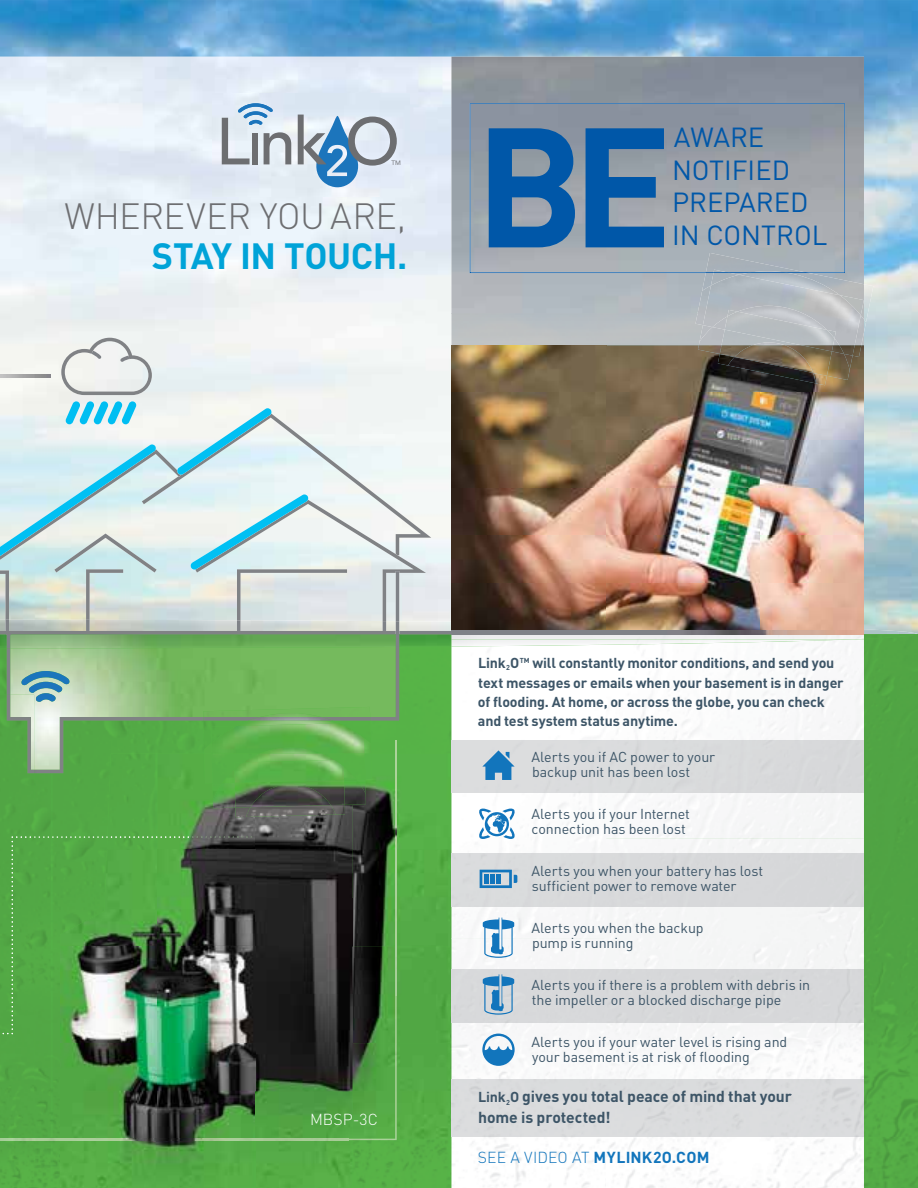
<style>
.page{position:relative;width:918px;height:1188px;background:#fff}
.page>*{position:absolute;margin:0;border:0;box-sizing:border-box;transform-origin:0 0}
.t1{font:700 167.25px "DIN Pro";color:#0057a8}
.t2{font:300 36.15px "DIN Pro";letter-spacing:-.01em;color:#6d6e71}
.t3{font:700 36.15px "DIN Pro";letter-spacing:-.01em;color:#00a3d8}
.t4{font:27.3px/32.5px "DIN Pro";color:#0057a8}
.t5{font:700 15.75px/20.2px "DIN Pro";letter-spacing:-.005em;color:#3d5567}
.t6{font:700 15.75px "DIN Pro";letter-spacing:.015em;color:#1275bc}
.t7{font:300 15.75px "DIN Pro";letter-spacing:.005em;color:#fff}
.t8{font:14.25px/15px "DIN Pro";letter-spacing:-.005em;color:#3d5567}
.t9{font:700 14.25px/19.5px "DIN Pro";letter-spacing:-.01em;color:#3d5567}
.t10{font:6.45px "Avenir";color:#6d6e71}
.s1{font-size:14.25px}
.s2{font-weight:300}
</style>
<div class="page">
<img style="left:0;top:0;width:918px;height:629px">
<img style="left:864px;top:629px;width:54px;height:559px">
<div style="left:399px;top:647px;width:52px;height:138px;background:#57b347"></div>
<img style="left:0;top:648px;width:51px;height:540px">
<img style="left:51px;top:773px;width:56px;height:12px">
<img style="left:450px;top:785px;width:1px;height:403px">
<div style="left:51px;top:785px;width:56px;height:51px;background:#52a845"></div>
<img style="left:51px;top:1034px;width:9px;height:154px">
<svg style="left:34px;top:1139px;width:26px;height:1px"></svg>
<img style="left:0;top:57px;width:251px;height:563px">
<img style="left:251px;top:57px;width:200px;height:50px">
<img style="left:402px;top:107px;width:49px;height:513px">
<img style="left:251px;top:197px;width:151px;height:216px">
<img style="left:0;top:620px;width:451px;height:11px">
<img style="left:451px;top:57px;width:413px;height:256px">
<div style="left:451px;top:313px;width:249px;height:32px;background:#bbc0c2"></div>
<img style="left:451px;top:647px;width:155px;height:541px">
<svg style="left:852px;top:639px;width:12px;height:1px"></svg>
<div style="left:451px;top:1079px;width:413px;height:57px;background:#dadcdd"></div>
<div style="left:451px;top:969px;width:413px;height:53px;background:#d7d8da"></div>
<div style="left:451px;top:854px;width:413px;height:52px;background:#d7d8da"></div>
<div style="left:451px;top:740px;width:413px;height:53px;background:#dadbdc"></div>
<img style="left:451px;top:345px;width:413px;height:286px">
<img style="left:107px;top:773px;width:148px;height:77px">
<img style="left:353px;top:754px;width:97px;height:434px">
<img style="left:255px;top:808px;width:98px;height:380px">
<img style="left:60px;top:850px;width:195px;height:338px">
<img style="left:395px;top:773px;width:2px;height:222px">
<img style="left:349px;top:995px;width:48px;height:145px">
<img style="left:60px;top:1139px;width:289px;height:1px">
<img style="left:0;top:695px;width:34px;height:493px">
<img style="left:0;top:1139px;width:34px;height:1px">
<img style="left:0;top:836px;width:252px;height:198px">
<img style="left:12px;top:836px;width:1px;height:198px">
<img style="left:10px;top:635px;width:386px;height:60px">
<img style="left:142px;top:413px;width:289px;height:142px">
<img style="left:0;top:449px;width:181px;height:171px">
<img style="left:54px;top:534px;width:103px;height:39px">
<img style="left:195px;top:500px;width:231px;height:121px">
<svg style="left:383px;top:621px;width:3px;height:10px"></svg>
<img style="left:86px;top:569px;width:37px;height:51px">
<svg style="left:86px;top:620px;width:4px;height:11px"></svg>
<img style="left:237px;top:569px;width:110px;height:51px">
<svg style="left:237px;top:620px;width:4px;height:11px"></svg>
<img style="left:399px;top:631px;width:500px;height:4px">
<img style="left:0;top:631px;width:396px;height:4px">
<img style="left:34px;top:647px;width:365px;height:126px">
<img style="left:396px;top:571px;width:3px;height:50px">
<svg style="left:396px;top:621px;width:3px;height:26px"></svg>
<img style="left:7px;top:634px;width:3px;height:61px">
<svg style="left:5px;top:620px;width:5px;height:14px"></svg>
<img style="left:7px;top:695px;width:27px;height:78px">
<svg style="left:150px;top:444px;width:6px;height:7px"></svg>
<img style="left:177px;top:408px;width:95px;height:67px">
<img style="left:190px;top:494px;width:118px;height:76px">
<img style="left:123px;top:401px;width:14px;height:23px">
<img style="left:109px;top:401px;width:14px;height:23px">
<img style="left:95px;top:401px;width:14px;height:23px">
<img style="left:81px;top:401px;width:14px;height:23px">
<img style="left:65px;top:401px;width:16px;height:23px">
<img style="left:0;top:374px;width:51px;height:4px">
<img style="left:35px;top:693px;width:21px;height:9px">
<img style="left:21px;top:671px;width:49px;height:14px">
<img style="left:29px;top:682px;width:34px;height:11px">
<img style="left:61px;top:338px;width:91px;height:57px">
<svg style="left:470px;top:103px;width:375px;height:170px;background:#99a1aa"></svg>
<img style="left:850px;top:356px;width:3px;height:24px">
<img style="left:699px;top:327px;width:4px;height:18px">
<img style="left:698px;top:345px;width:152px;height:35px">
<img style="left:718px;top:354px;width:109px;height:31px">
<img style="left:720px;top:345px;width:112px;height:31px">
<img style="left:728px;top:357px;width:88px;height:26px">
<img style="left:734px;top:345px;width:79px;height:28px">
<div style="left:706px;top:253px;width:99px;height:19px;background:#a8b1b8"></div>
<img style="left:864px;top:284px;width:9px;height:38px">
<img style="left:711px;top:270px;width:28px;height:5px">
<svg style="left:713px;top:272px;width:18px;height:1px"></svg>
<img style="left:861px;top:295px;width:3px;height:20px">
<img style="left:739px;top:271px;width:101px;height:4px">
<img style="left:747px;top:272px;width:41px;height:1px">
<img style="left:695px;top:286px;width:8px;height:39px">
<img style="left:861px;top:315px;width:3px;height:4px">
<svg style="left:853px;top:319px;width:13px;height:38px"></svg>
<img style="left:703px;top:275px;width:158px;height:70px">
<img style="left:839px;top:345px;width:16px;height:11px">
<img style="left:712px;top:306px;width:127px;height:39px">
<svg style="left:832px;top:345px;width:12px;height:9px"></svg>
<img style="left:727px;top:310px;width:109px;height:28px">
<img style="left:725px;top:312px;width:110px;height:33px">
<img style="left:802px;top:345px;width:31px;height:6px">
<img style="left:213px;top:784px;width:153px;height:24px">
<img style="left:235px;top:808px;width:110px;height:9px">
<img style="left:235px;top:784px;width:110px;height:24px">
<img style="left:246px;top:805px;width:90px;height:12px">
<img style="left:251px;top:784px;width:80px;height:23px">
<img style="left:203px;top:707px;width:168px;height:43px">
<img style="left:205px;top:779px;width:167px;height:5px">
<img style="left:236px;top:721px;width:103px;height:2px">
<img style="left:260px;top:713px;width:61px;height:4px">
<img style="left:249px;top:717px;width:84px;height:4px">
<img style="left:365px;top:738px;width:7px;height:41px">
<svg style="left:204px;top:734px;width:7px;height:20px"></svg>
<img style="left:204px;top:754px;width:7px;height:29px">
<img style="left:211px;top:723px;width:154px;height:60px">
<img style="left:259px;top:748px;width:63px;height:6px">
<img style="left:222px;top:754px;width:135px;height:29px">
<img style="left:234px;top:760px;width:110px;height:23px">
<svg style="left:482px;top:750px;width:33px;height:30px"></svg>
<svg style="left:482px;top:1034px;width:33px;height:32px"></svg>
<svg style="left:480px;top:870px;width:37px;height:18px"></svg>
<svg style="left:483px;top:918px;width:31px;height:40px"></svg>
<svg style="left:479px;top:809px;width:36px;height:30px"></svg>
<svg style="left:483px;top:974px;width:31px;height:41px"></svg>
<img style="left:212px;top:94px;width:197px;height:103px">
<svg style="left:222px;top:103px;width:69px;height:61px;background:#bbc7d1"></svg>
<svg style="left:298px;top:115px;width:99px;height:73px;background:#a3bbd0"></svg>
<p class="t10" style="left:392px;top:158px;width:11px">TM</p>
<h2 class="t2" style="left:64px;top:188px;width:343px">WHEREVER YOU ARE,</h2>
<h2 class="t3" style="left:152px;top:226px;width:257px">STAY IN TOUCH.</h2>
<h1 class="t1" style="left:475px;top:48px;width:199px">BE</h1>
<h3 class="t4" style="left:672px;top:118px;width:138px">AWARE<br>NOTIFIED<br>PREPARED</h3>
<h3 class="t4" style="left:672px;top:216px;width:157px">IN CONTROL</h3>
<p class="t7" style="left:310px;top:1107px;width:69px">MBSP-3C</p>
<p class="t9" style="left:478px;top:651px;width:367px">Link<sub>2</sub>O<sup>TM</sup> will constantly monitor conditions, and send you text messages or emails when your basement is in danger of flooding. At home, or across the globe, you can check and test system status anytime.</p>
<p class="t8" style="left:531px;top:748px;width:185px">Alerts you if AC power to your backup unit has been lost</p>
<p class="t8" style="left:531px;top:805px;width:160px">Alerts you if your Internet connection has been lost</p>
<p class="t8" style="left:531px;top:862px;width:233px">Alerts you when your battery has lost sufficient power to remove water</p>
<p class="t8" style="left:531px;top:919px;width:174px">Alerts you when the backup pump is running</p>
<p class="t8" style="left:531px;top:976px;width:280px">Alerts you if there is a problem with debris in the impeller or a blocked discharge pipe</p>
<p class="t8" style="left:531px;top:1033px;width:257px">Alerts you if your water level is rising and your basement is at risk of flooding</p>
<p class="t5" style="left:478px;top:1085px;width:315px"><span class="s1">Link</span><sub>2</sub><span class="s1">O</span> gives you total peace of mind that your home is protected!</p>
<p class="t6" style="left:478px;top:1144px;width:233px"><span class="s2">SEE A VIDEO AT</span> MYLINK2O.COM</p>
</div>
